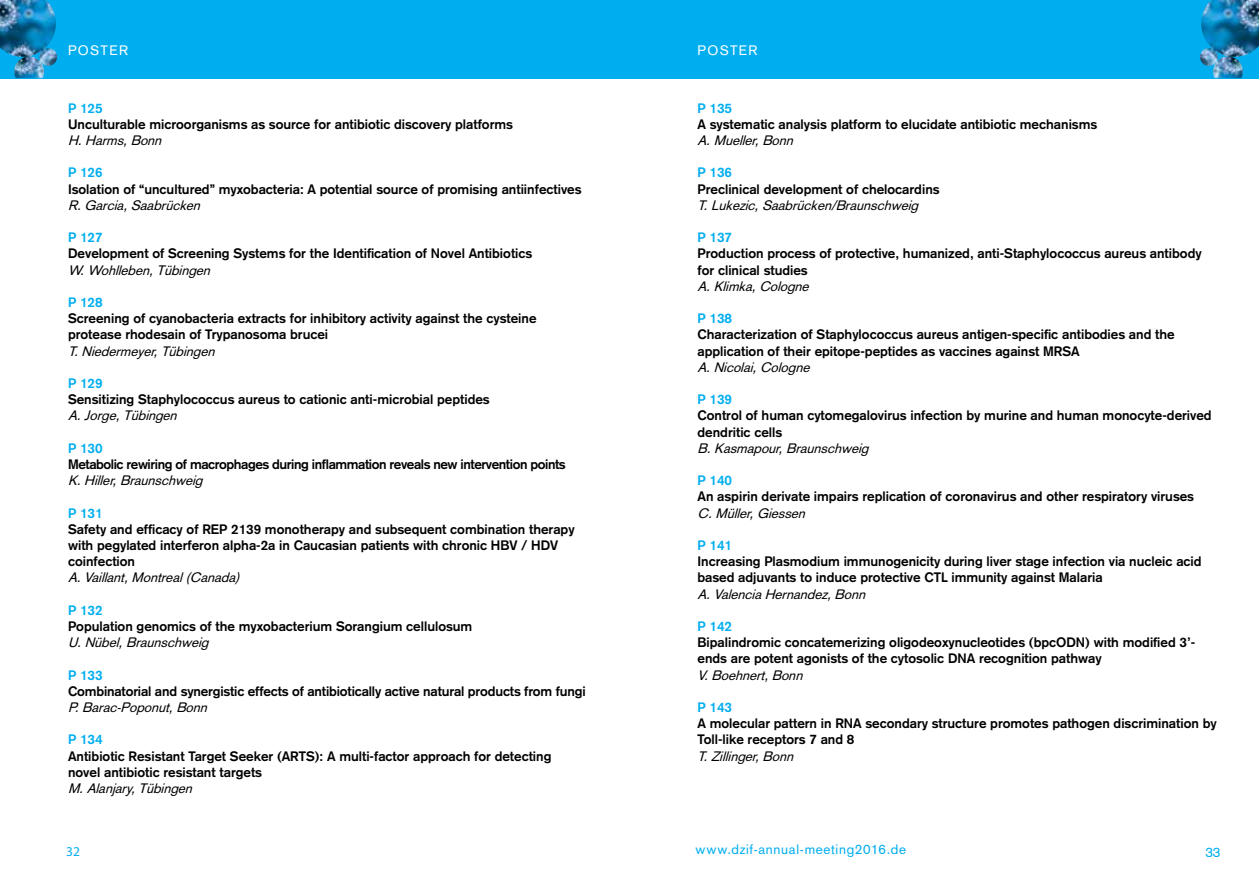
<style>
.page{position:relative;width:1259px;height:893px;background:#fff}
.page>*{position:absolute;margin:0;border:0;box-sizing:border-box;transform-origin:0 0}
.t1{font:700 13.5px/16.2px "Akzidenz Grotesk";color:#000}
.t2{font:italic 13.5px "Akzidenz Grotesk";color:#000}
.t3{font:700 13.5px "Akzidenz Grotesk";color:#00aeef}
.t4{font:700 13.5px "Akzidenz Grotesk";letter-spacing:-.03em;color:#000}
.t5{font:13.5px "Akzidenz Grotesk";letter-spacing:.05em;color:#00aeef}
.t6{font:13.5px "Akzidenz Grotesk";letter-spacing:.1em;color:#fff}
.t7{font:13.5px "Myriad Pro";color:#00aeef}
</style>
<div class="page">
<div style="left:0;top:0;width:629px;height:78px;background:#00aeef"></div>
<img style="left:0;top:0;width:57px;height:78px">
<div style="left:627px;top:0;width:632px;height:78px;background:#00aeef"></div>
<img style="left:1200px;top:0;width:59px;height:78px">
<p class="t6" style="left:68px;top:42px;width:62px">POSTER</p>
<p class="t6" style="left:697px;top:42px;width:62px">POSTER</p>
<p class="t3" style="left:68px;top:100px;width:36px">P 125</p>
<p class="t1" style="left:68px;top:116px;width:446px">Unculturable microorganisms as source for antibiotic discovery platforms</p>
<p class="t2" style="left:68px;top:132px;width:99px">H.Harms,Bonn</p>
<p class="t3" style="left:68px;top:165px;width:36px">P 126</p>
<p class="t1" style="left:68px;top:181px;width:515px">Isolation of “uncultured” myxobacteria: A potential source of promising antiinfectives</p>
<p class="t2" style="left:68px;top:197px;width:138px">R.Garcia,Saabrücken</p>
<p class="t3" style="left:68px;top:229px;width:36px">P 127</p>
<p class="t1" style="left:68px;top:245px;width:466px">Development of Screening Systems for the Identification of Novel Antibiotics</p>
<p class="t2" style="left:68px;top:262px;width:148px">W.Wohlleben,Tübingen</p>
<p class="t3" style="left:68px;top:294px;width:36px">P 128</p>
<p class="t1" style="left:68px;top:310px;width:470px">Screening of cyanobacteria extracts for inhibitory activity against the cysteine protease rhodesain of Trypanosoma brucei</p>
<p class="t2" style="left:68px;top:343px;width:152px">T.Niedermeyer,Tübingen</p>
<p class="t3" style="left:68px;top:375px;width:36px">P 129</p>
<p class="t1" style="left:68px;top:391px;width:423px">Sensitizing Staphylococcus aureus to cationic anti-microbial peptides</p>
<p class="t2" style="left:68px;top:408px;width:114px">A.Jorge,Tübingen</p>
<p class="t3" style="left:68px;top:440px;width:36px">P 130</p>
<p class="t4" style="left:68px;top:456px;width:499px">Metabolic rewiring of macrophages during inflammation reveals new intervention points</p>
<p class="t2" style="left:68px;top:472px;width:140px">K.Hiller,Braunschweig</p>
<p class="t3" style="left:68px;top:505px;width:36px">P 131</p>
<p class="t1" style="left:68px;top:521px;width:508px">Safety and efficacy of REP 2139 monotherapy and subsequent combination therapy with pegylated interferon alpha-2a in Caucasian patients with chronic HBV / HDV coinfection</p>
<p class="t2" style="left:68px;top:570px;width:177px">A.Vaillant,Montreal(Canada)</p>
<p class="t3" style="left:68px;top:602px;width:36px">P 132</p>
<p class="t1" style="left:68px;top:618px;width:406px">Population genomics of the myxobacterium Sorangium cellulosum</p>
<p class="t2" style="left:68px;top:634px;width:146px">U.Nübel,Braunschweig</p>
<p class="t3" style="left:68px;top:667px;width:36px">P 133</p>
<p class="t1" style="left:68px;top:683px;width:519px">Combinatorial and synergistic effects of antibiotically active natural products from fungi</p>
<p class="t2" style="left:68px;top:699px;width:145px">P.Barac-Poponut,Bonn</p>
<p class="t3" style="left:68px;top:732px;width:36px">P 134</p>
<p class="t1" style="left:68px;top:748px;width:485px">Antibiotic Resistant Target Seeker (ARTS): A multi-factor approach for detecting novel antibiotic resistant targets</p>
<p class="t2" style="left:68px;top:780px;width:130px">M.Alanjary,Tübingen</p>
<p class="t3" style="left:697px;top:100px;width:36px">P 135</p>
<p class="t1" style="left:697px;top:116px;width:401px">A systematic analysis platform to elucidate antibiotic mechanisms</p>
<p class="t2" style="left:697px;top:132px;width:101px">A.Mueller,Bonn</p>
<p class="t3" style="left:697px;top:165px;width:36px">P 136</p>
<p class="t1" style="left:697px;top:181px;width:243px">Preclinical development of chelocardins</p>
<p class="t2" style="left:697px;top:197px;width:226px">T.Lukezic,Saabrücken/Braunschweig</p>
<p class="t3" style="left:697px;top:229px;width:36px">P 137</p>
<p class="t1" style="left:697px;top:245px;width:505px">Production process of protective, humanized, anti-Staphylococcus aureus antibody for clinical studies</p>
<p class="t2" style="left:697px;top:278px;width:117px">A.Klimka,Cologne</p>
<p class="t3" style="left:697px;top:310px;width:36px">P 138</p>
<p class="t1" style="left:697px;top:326px;width:478px">Characterization of Staphylococcus aureus antigen-specific antibodies and the application of their epitope-peptides as vaccines against MRSA</p>
<p class="t2" style="left:697px;top:359px;width:118px">A.Nicolai,Cologne</p>
<p class="t3" style="left:697px;top:391px;width:36px">P 139</p>
<p class="t1" style="left:697px;top:407px;width:515px">Control of human cytomegalovirus infection by murine and human monocyte-derived dendritic cells</p>
<p class="t2" style="left:697px;top:440px;width:177px">B.Kasmapour,Braunschweig</p>
<p class="t3" style="left:697px;top:472px;width:36px">P 140</p>
<p class="t1" style="left:697px;top:488px;width:498px">An aspirin derivate impairs replication of coronavirus and other respiratory viruses</p>
<p class="t2" style="left:697px;top:505px;width:113px">C.Müller,Giessen</p>
<p class="t3" style="left:697px;top:537px;width:36px">P 141</p>
<p class="t1" style="left:697px;top:553px;width:505px">Increasing Plasmodium immunogenicity during liver stage infection via nucleic acid based adjuvants to induce protective CTL immunity against Malaria</p>
<p class="t2" style="left:697px;top:586px;width:173px">A.ValenciaHernandez,Bonn</p>
<p class="t3" style="left:697px;top:618px;width:36px">P 142</p>
<p class="t1" style="left:697px;top:634px;width:499px">Bipalindromic concatemerizing oligodeoxynucleotides (bpcODN) with modified 3’- ends are potent agonists of the cytosolic DNA recognition pathway</p>
<p class="t2" style="left:697px;top:667px;width:111px">V.Boehnert,Bonn</p>
<p class="t3" style="left:697px;top:699px;width:36px">P 143</p>
<p class="t1" style="left:697px;top:715px;width:521px">A molecular pattern in RNA secondary structure promotes pathogen discrimination by<br>Toll-like receptors 7 and 8</p>
<p class="t2" style="left:697px;top:748px;width:101px">T.Zillinger,Bonn</p>
<p class="t7" style="left:66px;top:843px;width:15px">32</p>
<p class="t5" style="left:695px;top:842px;width:212px">www.dzif-annual-meeting2016.de</p>
<p class="t5" style="left:1205px;top:844px;width:17px">33</p>
</div>
